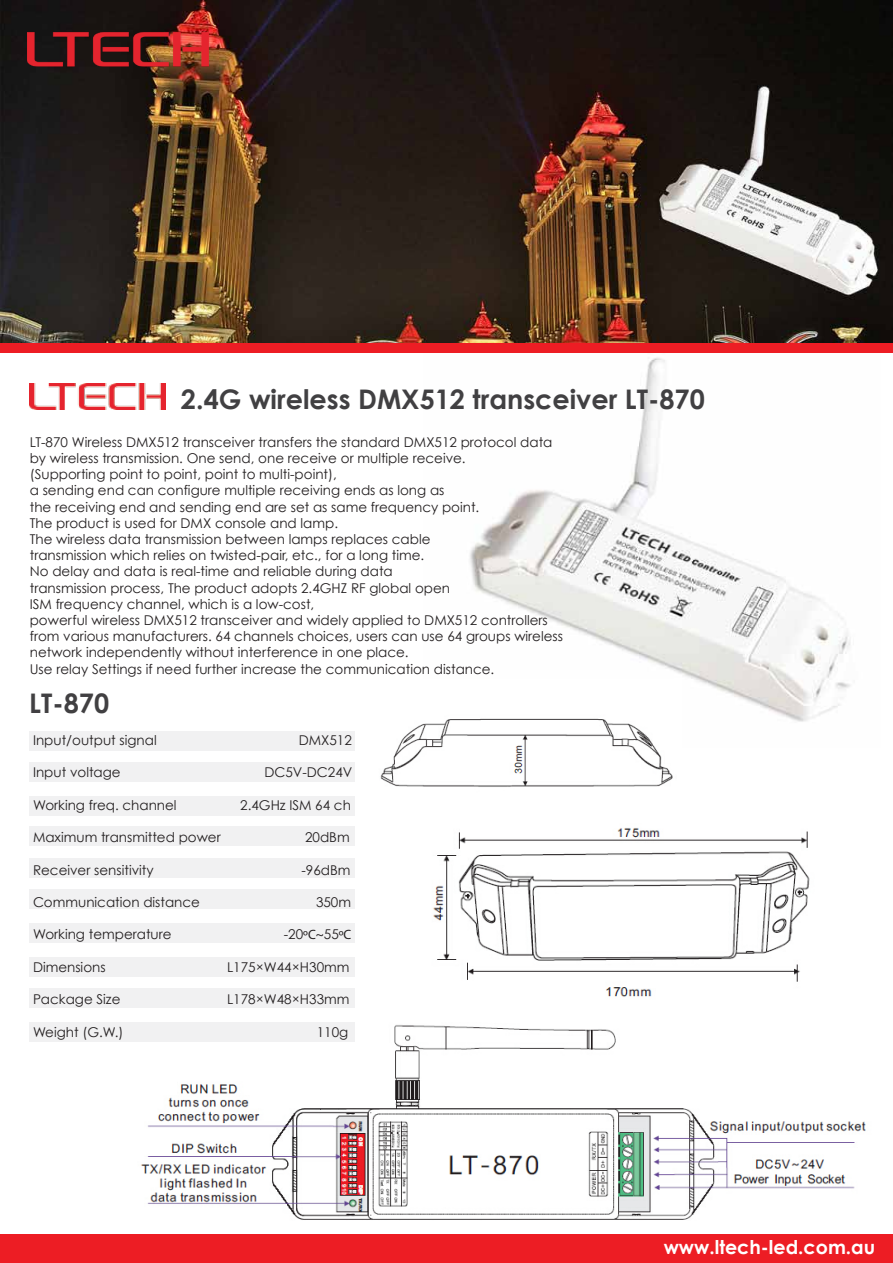
<style>
.page{position:relative;width:893px;height:1263px;background:#fff}
.page>*{position:absolute;margin:0;border:0;box-sizing:border-box;transform-origin:0 0}
.t1{font:700 27px "Century Gothic";color:#414042}
.t2{font:700 19.05px "Century Gothic";color:#fff}
.t3{font:13.5px/16.2px "Century Gothic";color:#231f20}
.s1{font-family:"Myriad Pro"}
</style>
<div class="page">
<img style="left:141px;top:1025px;width:725px;height:195px">
<img style="left:470px;top:357px;width:381px;height:365px">
<img style="left:0;top:0;width:893px;height:343px">
<div style="left:0;top:1234px;width:893px;height:29px;background:#ed1d24"></div>
<div style="left:0;top:343px;width:893px;height:10px;background:#ed1d24"></div>
<img style="left:30px;top:383px;width:136px;height:26px">
<div style="left:30px;top:988px;width:325px;height:20px;background:#f1f1f2"></div>
<div style="left:30px;top:1022px;width:325px;height:20px;background:#f1f1f2"></div>
<div style="left:30px;top:957px;width:325px;height:20px;background:#f1f1f2"></div>
<div style="left:29px;top:762px;width:326px;height:20px;background:#f1f1f2"></div>
<div style="left:29px;top:796px;width:326px;height:20px;background:#f1f1f2"></div>
<div style="left:29px;top:826px;width:326px;height:19px;background:#f1f1f2"></div>
<div style="left:29px;top:731px;width:326px;height:19px;background:#f1f1f2"></div>
<div style="left:29px;top:889px;width:326px;height:20px;background:#f1f1f2"></div>
<div style="left:29px;top:923px;width:326px;height:20px;background:#f1f1f2"></div>
<div style="left:29px;top:858px;width:326px;height:20px;background:#f1f1f2"></div>
<img style="left:380px;top:680px;width:301px;height:107px">
<img style="left:433px;top:828px;width:377px;height:169px">
<img style="left:28px;top:13px;width:190px;height:74px">
<h1 class="t1" style="left:181px;top:382px;width:525px">2.4G wireless DMX512 transceiver LT-870</h1>
<p class="t3" style="left:30px;top:434px;width:535px">LT-870 Wireless DMX512 transceiver transfers the standard DMX512 protocol data by wireless transmission. One send, one receive or multiple receive.<br>(Supporting point to point, point to multi-point),<br>a sending end can configure multiple receiving ends as long as<br>the receiving end and sending end are set as same frequency point.<br>The product is used for DMX console and lamp.<br>The wireless data transmission between lamps replaces cable<br>transmission which relies on twisted-pair, etc., for a long time.<br>No delay and data is real-time and reliable during data<br>transmission process, The product adopts 2.4GHZ RF global open<br>ISM frequency channel, which is a low-cost,<br>powerful wireless DMX512 transceiver and widely applied to DMX512 controllers from various manufacturers. 64 channels choices, users can use 64 groups wireless network independently without interference in one place.<br>Use relay Settings if need further increase the communication distance.</p>
<h1 class="t1" style="left:29px;top:686px;width:81px">LT-870</h1>
<p class="t3" style="left:33px;top:732px;width:125px">Input/output signal</p>
<p class="t3" style="left:299px;top:732px;width:55px">DMX512</p>
<p class="t3" style="left:33px;top:764px;width:89px">Input voltage</p>
<p class="t3" style="left:264px;top:764px;width:89px">DC5V-DC24V</p>
<p class="t3" style="left:33px;top:797px;width:145px">Working freq. channel</p>
<p class="t3" style="left:240px;top:797px;width:112px">2.4GHz ISM 64 ch</p>
<p class="t3" style="left:33px;top:829px;width:189px">Maximum transmitted power</p>
<p class="t3" style="left:305px;top:829px;width:46px">20dBm</p>
<p class="t3" style="left:33px;top:861px;width:122px">Receiver sensitivity</p>
<p class="t3" style="left:301px;top:861px;width:51px">-96dBm</p>
<p class="t3" style="left:33px;top:894px;width:169px">Communication distance</p>
<p class="t3" style="left:316px;top:894px;width:37px">350m</p>
<p class="t3" style="left:33px;top:926px;width:140px">Working temperature</p>
<p class="t3" style="left:284px;top:926px;width:69px">-20<span class="s1">ºC~</span>55<span class="s1">ºC</span></p>
<p class="t3" style="left:33px;top:959px;width:74px">Dimensions</p>
<p class="t3" style="left:227px;top:959px;width:124px">L175×W44×H30mm</p>
<p class="t3" style="left:33px;top:991px;width:89px">Package Size</p>
<p class="t3" style="left:227px;top:991px;width:124px">L178×W48×H33mm</p>
<p class="t3" style="left:33px;top:1023px;width:92px">Weight (G.W.)</p>
<p class="t3" style="left:317px;top:1023px;width:33px">110g</p>
<h2 class="t2" style="left:664px;top:1235px;width:213px">www.ltech-led.com.au</h2>
</div>
